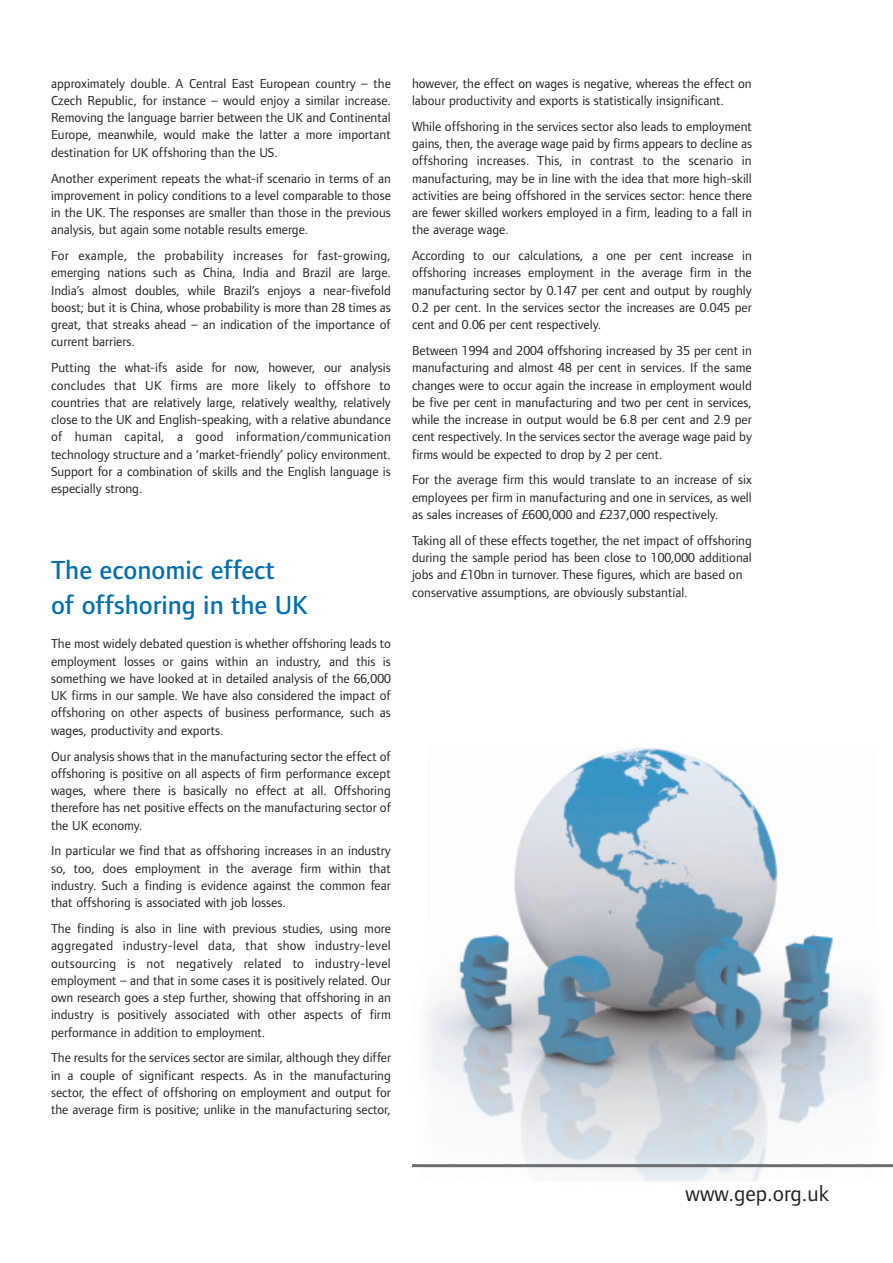
<style>
.page{position:relative;width:893px;height:1263px;background:#fff}
.page>*{position:absolute;margin:0;border:0;box-sizing:border-box;transform-origin:0 0}
.t1{font:500 27px/34.5px "Foundry Form Sans";color:#006eb0}
.t2{font:22.5px "Foundry Form Sans";color:#231f20}
.t3{font:13.5px/17.2px "Foundry Form Sans";color:#231f20;text-align:justify}
</style>
<div class="page">
<img style="left:412px;top:748px;width:480px;height:434px">
<hr style="left:412px;top:1164px;width:480px;height:3px;background:#6c6d70">
<p class="t3" style="left:51px;top:74px;width:341px">approximately double. A Central East European country – the Czech Republic, for instance – would enjoy a similar increase.<br>Removing the language barrier between the UK and Continental Europe, meanwhile, would make the latter a more important destination for UK offshoring than the US.</p>
<p class="t3" style="left:51px;top:169px;width:341px">Another experiment repeats the what-if scenario in terms of an improvement in policy conditions to a level comparable to those in the UK. The responses are smaller than those in the previous analysis, but again some notable results emerge.</p>
<p class="t3" style="left:51px;top:247px;width:341px">For example, the probability increases for fast-growing, emerging nations such as China, India and Brazil are large.<br>India’s almost doubles, while Brazil’s enjoys a near-fivefold boost; but it is China, whose probability is more than 28 times as great, that streaks ahead – an indication of the importance of current barriers.</p>
<p class="t3" style="left:51px;top:359px;width:341px">Putting the what-ifs aside for now, however, our analysis concludes that UK firms are more likely to offshore to countries that are relatively large, relatively wealthy, relatively close to the UK and English-speaking, with a relative abundance of human capital, a good information/communication technology structure and a ‘market-friendly’ policy environment.<br>Support for a combination of skills and the English language is especially strong.</p>
<h1 class="t1" style="left:51px;top:553px;width:259px">The economic effect<br>of offshoring in the UK</h1>
<p class="t3" style="left:51px;top:635px;width:341px">The most widely debated question is whether offshoring leads to employment losses or gains within an industry, and this is something we have looked at in detailed analysis of the 66,000<br>UK firms in our sample. We have also considered the impact of offshoring on other aspects of business performance, such as wages, productivity and exports.</p>
<p class="t3" style="left:51px;top:747px;width:342px">Our analysis shows that in the manufacturing sector the effect of offshoring is positive on all aspects of firm performance except wages, where there is basically no effect at all. Offshoring therefore has net positive effects on the manufacturing sector of the UK economy.</p>
<p class="t3" style="left:51px;top:842px;width:341px">In particular we find that as offshoring increases in an industry so, too, does employment in the average firm within that industry. Such a finding is evidence against the common fear that offshoring is associated with job losses.</p>
<p class="t3" style="left:51px;top:920px;width:341px">The finding is also in line with previous studies, using more aggregated industry-level data, that show industry-level outsourcing is not negatively related to industry-level employment – and that in some cases it is positively related. Our own research goes a step further, showing that offshoring in an industry is positively associated with other aspects of firm performance in addition to employment.</p>
<p class="t3" style="left:51px;top:1049px;width:342px">The results for the services sector are similar, although they differ in a couple of significant respects. As in the manufacturing sector, the effect of offshoring on employment and output for the average firm is positive; unlike in the manufacturing sector,</p>
<p class="t3" style="left:412px;top:74px;width:341px">however, the effect on wages is negative, whereas the effect on labour productivity and exports is statistically insignificant.</p>
<p class="t3" style="left:412px;top:118px;width:342px">While offshoring in the services sector also leads to employment gains, then, the average wage paid by firms appears to decline as offshoring increases. This, in contrast to the scenario in manufacturing, may be in line with the idea that more high-skill activities are being offshored in the services sector: hence there are fewer skilled workers employed in a firm, leading to a fall in the average wage.</p>
<p class="t3" style="left:412px;top:247px;width:341px">According to our calculations, a one per cent increase in offshoring increases employment in the average firm in the manufacturing sector by 0.147 per cent and output by roughly 0.2 per cent. In the services sector the increases are 0.045 per cent and 0.06 per cent respectively.</p>
<p class="t3" style="left:412px;top:342px;width:341px">Between 1994 and 2004 offshoring increased by 35 per cent in manufacturing and almost 48 per cent in services. If the same changes were to occur again the increase in employment would be five per cent in manufacturing and two per cent in services, while the increase in output would be 6.8 per cent and 2.9 per cent respectively. In the services sector the average wage paid by firms would be expected to drop by 2 per cent.</p>
<p class="t3" style="left:412px;top:471px;width:341px">For the average firm this would translate to an increase of six employees per firm in manufacturing and one in services, as well as sales increases of £600,000 and £237,000 respectively.</p>
<p class="t3" style="left:412px;top:532px;width:341px;text-align:left">Taking all of these effects together, the net impact of offshoring during the sample period has been close to 100,000 additional jobs and £10bn in turnover. These figures, which are based on conservative assumptions, are obviously substantial.</p>
<h2 class="t2" style="left:686px;top:1180px;width:145px">www.gep.org.uk</h2>
</div>
